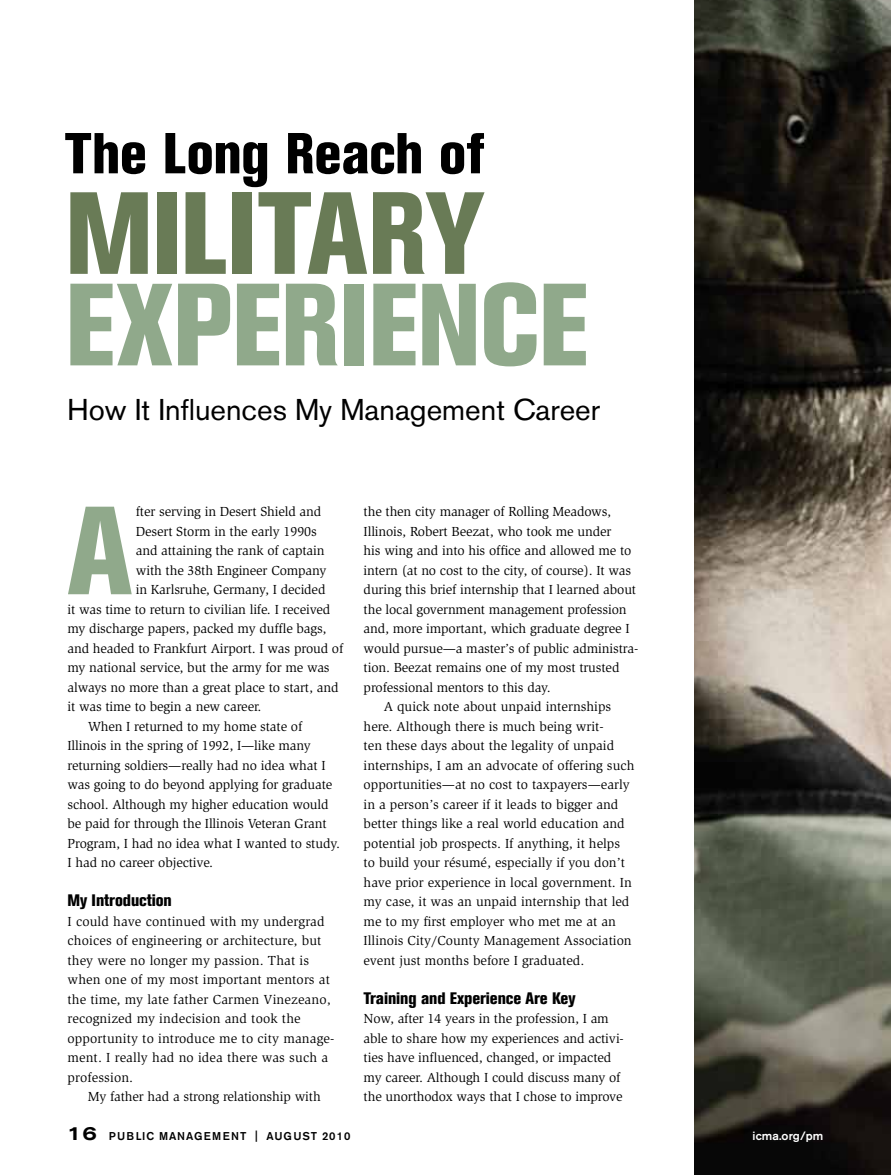
<style>
.page{position:relative;width:891px;height:1175px;background:#fff}
.page>*{position:absolute;margin:0;border:0;box-sizing:border-box;transform-origin:0 0}
.t1{font:800 condensed 124.05px "Akzidenz Grotesk BE";color:#90a98b}
.t2{font:800 condensed 115.5px "Akzidenz Grotesk BE";letter-spacing:-.01em;color:#90a98b}
.t3{font:800 condensed 115.5px "Akzidenz Grotesk BE";letter-spacing:-.02em;color:#697b56}
.t4{font:800 condensed 57px "Akzidenz Grotesk BE";letter-spacing:-.005em;color:#000}
.t5{font:29.85px "Akzidenz Grotesk BE";color:#000}
.t6{font:800 condensed 16.5px "Akzidenz Grotesk BE";letter-spacing:-.005em;color:#000}
.t7{font:13.5px/19.5px "Slimbach";letter-spacing:-.01em;color:#000}
.t8{font:13.5px/19.5px "Slimbach";letter-spacing:.01em;color:#000}
.t9{font:500 12px "Akzidenz Grotesk BE";letter-spacing:.01em;color:#fff}
.t10{font:500 11.25px "Akzidenz Grotesk BE";letter-spacing:.08em;color:#000}
.s1{font-stretch:expanded;font-size:19.5px}
</style>
<div class="page">
<img style="left:694px;top:0;width:197px;height:1174px">
<h3 class="t4" style="left:64px;top:120px;width:422px">The Long Reach of</h3>
<h2 class="t3" style="left:64px;top:167px;width:422px">MILITARy</h2>
<h2 class="t2" style="left:64px;top:258px;width:525px">ExpERIEncE</h2>
<h3 class="t5" style="left:67px;top:392px;width:535px">How It Influences My Management Career</h3>
<h1 class="t1" style="left:68px;top:479px;width:66px">A</h1>
<p class="t7" style="left:136px;top:502px;width:187px">fter serving in Desert Shield and</p>
<p class="t7" style="left:136px;top:521px;width:183px">Desert Storm in the early 1990s</p>
<p class="t7" style="left:136px;top:541px;width:190px">and attaining the rank of captain</p>
<p class="t7" style="left:136px;top:560px;width:192px">with the 38th Engineer Company</p>
<p class="t7" style="left:136px;top:580px;width:191px">in Karlsruhe, Germany, I decided</p>
<p class="t7" style="left:68px;top:599px;width:264px">it was time to return to civilian life. I received</p>
<p class="t7" style="left:68px;top:619px;width:261px">my discharge papers, packed my duffle bags,</p>
<p class="t7" style="left:68px;top:638px;width:277px">and headed to Frankfurt Airport. I was proud of</p>
<p class="t7" style="left:68px;top:658px;width:264px">my national service, but the army for me was</p>
<p class="t7" style="left:68px;top:677px;width:273px">always no more than a great place to start, and</p>
<p class="t7" style="left:68px;top:697px;width:196px">it was time to begin a new career.</p>
<p class="t7" style="left:88px;top:716px;width:216px">When I returned to my home state of</p>
<p class="t7" style="left:68px;top:736px;width:245px">Illinois in the spring of 1992, I—like many</p>
<p class="t7" style="left:68px;top:755px;width:260px">returning soldiers—really had no idea what I</p>
<p class="t7" style="left:68px;top:775px;width:266px">was going to do beyond applying for graduate</p>
<p class="t7" style="left:68px;top:794px;width:263px">school. Although my higher education would</p>
<p class="t7" style="left:68px;top:814px;width:261px">be paid for through the Illinois Veteran Grant</p>
<p class="t7" style="left:68px;top:833px;width:274px">Program, I had no idea what I wanted to study.</p>
<p class="t7" style="left:68px;top:853px;width:147px">I had no career objective.</p>
<p class="t6" style="left:68px;top:891px;width:106px">My Introduction</p>
<p class="t8" style="left:68px;top:911px;width:268px">I could have continued with my undergrad choices of engineering or architecture, but they were no longer my passion. That is when one of my most important mentors at the time, my late father Carmen Vinezeano, recognized my indecision and took the opportunity to introduce me to city manage&shy;ment. I really had no idea there was such a profession.</p>
<p class="t7" style="left:88px;top:1087px;width:235px">My father had a strong relationship with</p>
<p class="t7" style="left:364px;top:502px;width:249px">the then city manager of Rolling Meadows,</p>
<p class="t7" style="left:364px;top:521px;width:249px">Illinois, Robert Beezat, who took me under</p>
<p class="t7" style="left:364px;top:541px;width:269px">his wing and into his office and allowed me to</p>
<p class="t7" style="left:364px;top:560px;width:269px">intern (at no cost to the city, of course). It was</p>
<p class="t7" style="left:364px;top:580px;width:274px">during this brief internship that I learned about</p>
<p class="t7" style="left:364px;top:599px;width:265px">the local government management profession</p>
<p class="t7" style="left:364px;top:619px;width:267px">and, more important, which graduate degree I</p>
<p class="t7" style="left:364px;top:638px;width:276px">would pursue—a master’s of public administra-</p>
<p class="t7" style="left:364px;top:658px;width:257px">tion. Beezat remains one of my most trusted</p>
<p class="t7" style="left:364px;top:677px;width:189px">professional mentors to this day.</p>
<p class="t7" style="left:384px;top:697px;width:229px">A quick note about unpaid internships</p>
<p class="t7" style="left:364px;top:716px;width:242px">here. Although there is much being writ-</p>
<p class="t7" style="left:364px;top:736px;width:252px">ten these days about the legality of unpaid</p>
<p class="t7" style="left:364px;top:755px;width:272px">internships, I am an advocate of offering such</p>
<p class="t7" style="left:364px;top:775px;width:268px">opportunities—at no cost to taxpayers—early</p>
<p class="t7" style="left:364px;top:794px;width:256px">in a person’s career if it leads to bigger and</p>
<p class="t7" style="left:364px;top:814px;width:263px">better things like a real world education and</p>
<p class="t7" style="left:364px;top:833px;width:258px">potential job prospects. If anything, it helps</p>
<p class="t7" style="left:364px;top:853px;width:263px">to build your résumé, especially if you don’t</p>
<p class="t7" style="left:364px;top:872px;width:270px">have prior experience in local government. In</p>
<p class="t7" style="left:364px;top:892px;width:267px">my case, it was an unpaid internship that led</p>
<p class="t7" style="left:364px;top:911px;width:254px">me to my first employer who met me at an</p>
<p class="t7" style="left:364px;top:931px;width:270px">Illinois City/County Management Association</p>
<p class="t7" style="left:364px;top:950px;width:222px">event just months before I graduated.</p>
<p class="t6" style="left:364px;top:988px;width:214px">Training and Experience Are Key</p>
<p class="t7" style="left:364px;top:1009px;width:262px">Now, after 14 years in the profession, I am able to share how my experiences and activi&shy;ties have influenced, changed, or impacted my career. Although I could discuss many of the unorthodox ways that I chose to improve</p>
<p class="t10" style="left:68px;top:1129px;width:285px"><span class="s1">16</span> PUBLIC MANAGEMENT | AUGUST 2010</p>
<p class="t9" style="left:753px;top:1128px;width:72px">icma.org/pm</p>
</div>
